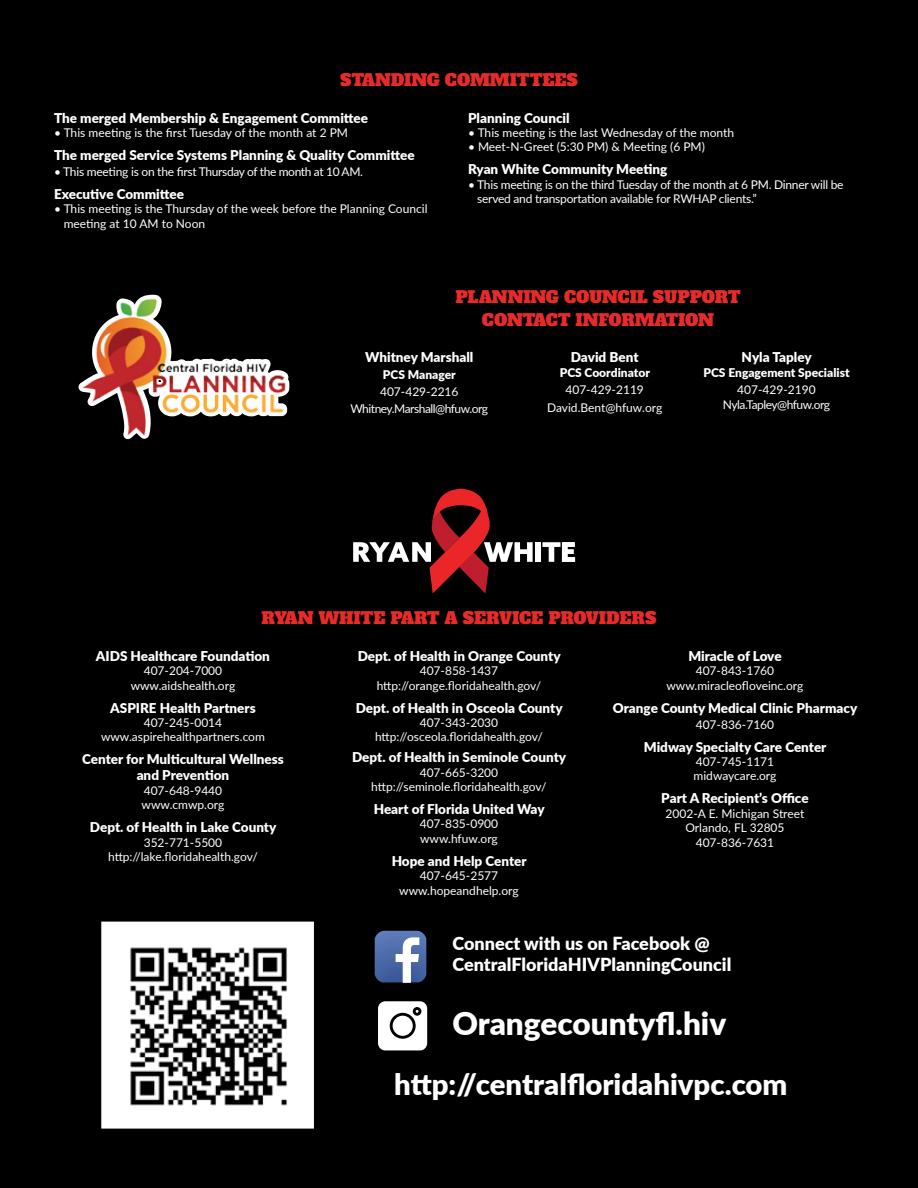
<style>
.page{position:relative;width:918px;height:1188px;background:#000}
.page>*{position:absolute;margin:0;border:0;box-sizing:border-box;transform-origin:0 0}
.EMA_OFFICES{font:900 31.5px "Lato";color:#fff}
.EMA_OFFICES-2{font:900 29.25px "Lato";color:#fff}
.EMA_OFFICES-3{font:900 18px/21.6px "Lato";color:#fff}
.EMA_OFFICES-4{font:16.5px/22.5px "Alfa Slab One";color:#e72b29;text-align:center}
.EMA_OFFICES-5{font:900 13.5px/16.2px "Lato";color:#fff;text-align:center}
.EMA_OFFICE_DESCRIPTI{font:900 13.5px "Lato";color:#fff}
.EMA_OFFICE_DESCRIPTI-2{font:12px/14.4px "Lato";color:#fff}
.EMA_OFFICE_DESCRIPTI-3{font:12px/14.4px "Lato";letter-spacing:-.02em;color:#fff}
.EMA_OFFICES-6{font:12px/17.4px "Lato";letter-spacing:-.005em;color:#fff;text-align:center}
.EMA_OFFICES-7{font:12px/17.4px "Lato";letter-spacing:-.04em;color:#fff;text-align:center}
.EMA_OFFICE_DESCRIPTI-4{font:12px "Lato";letter-spacing:-.03em;color:#fff}
.EMA_OFFICES-8{font:900 12px/17.4px "Lato";color:#fff;text-align:center}
.s1{font-weight:900}
.s2{font-weight:400}
</style>
<div class="page">
<img style="left:78px;top:294px;width:212px;height:146px">
<svg style="left:375px;top:931px;width:51px;height:51px;background:#6f86b6"></svg>
<svg style="left:378px;top:1001px;width:49px;height:49px;background:#d9d9d9"></svg>
<div style="left:393px;top:1016px;width:20px;height:20px;background:#fff;border-radius:50%"></div>
<div style="left:101px;top:922px;width:213px;height:207px;border:45px solid #fff"></div>
<img style="left:126px;top:944px;width:165px;height:162px">
<div style="left:535px;top:542px;width:6px;height:20px;background:#fff"></div>
<svg style="left:542px;top:542px;width:33px;height:20px"></svg>
<svg style="left:353px;top:488px;width:180px;height:105px"></svg>
<p class="EMA_OFFICES-4" style="left:340px;top:69px;width:239px">STANDING COMMITTEES</p>
<p class="EMA_OFFICES-5" style="left:54px;top:109px;width:316px">The merged Membership &amp; Engagement Committee</p>
<p class="EMA_OFFICE_DESCRIPTI-2" style="left:54px;top:125px;width:296px">• This meeting is the first Tuesday of the month at 2 PM</p>
<p class="EMA_OFFICES-5" style="left:54px;top:146px;width:362px">The merged Service Systems Planning &amp; Quality Committee</p>
<p class="EMA_OFFICE_DESCRIPTI-4" style="left:54px;top:163px;width:310px">• This meeting is on the first Thursday of the month at 10 AM.</p>
<p class="EMA_OFFICES-5" style="left:54px;top:185px;width:132px">Executive Committee</p>
<p class="EMA_OFFICE_DESCRIPTI-2" style="left:64px;top:201px;width:365px;text-indent:-10px">• This meeting is the Thursday of the week before the Planning Council meeting at 10 AM to Noon</p>
<p class="EMA_OFFICES-5" style="left:468px;top:109px;width:103px">Planning Council</p>
<p class="EMA_OFFICE_DESCRIPTI-2" style="left:468px;top:125px;width:268px">• This meeting is the last Wednesday of the month</p>
<p class="EMA_OFFICE_DESCRIPTI-2" style="left:468px;top:139px;width:238px">• Meet-N-Greet (5:30 PM) &amp; Meeting (6 PM)</p>
<p class="EMA_OFFICES-5" style="left:468px;top:161px;width:201px">Ryan White Community Meeting</p>
<p class="EMA_OFFICE_DESCRIPTI-3" style="left:477px;top:177px;width:368px;text-indent:-9px">• This meeting is on the third Tuesday of the month at 6 PM. Dinner will be served and transportation available for RWHAP clients.”</p>
<p class="EMA_OFFICES-4" style="left:455px;top:286px;width:286px">PLANNING COUNCIL SUPPORT<br>CONTACT INFORMATION</p>
<p class="EMA_OFFICES-5" style="left:365px;top:349px;width:110px">Whitney Marshall</p>
<p class="EMA_OFFICES-7" style="left:350px;top:365px;width:139px"><span class="s1">PCS Manager<br></span>407-429-2216<br>Whitney.Marshall@hfuw.org</p>
<p class="EMA_OFFICES-5" style="left:571px;top:349px;width:69px">David Bent</p>
<p class="EMA_OFFICES-6" style="left:547px;top:363px;width:117px"><span class="s1">PCS Coordinator<br></span>407-429-2119<br>David.Bent@hfuw.org</p>
<p class="EMA_OFFICES-5" style="left:742px;top:349px;width:72px">Nyla Tapley</p>
<p class="EMA_OFFICES-8" style="left:703px;top:363px;width:148px">PCS Engagement Specialist<br><span class="s2">407-429-2190</span></p>
<p class="EMA_OFFICES-7" style="left:723px;top:395px;width:109px">Nyla.Tapley@hfuw.org</p>
<p class="EMA_OFFICES-4" style="left:262px;top:607px;width:396px">RYAN WHITE PART A SERVICE PROVIDERS</p>
<p class="EMA_OFFICES-5" style="left:96px;top:647px;width:176px">AIDS Healthcare Foundation</p>
<p class="EMA_OFFICE_DESCRIPTI-2" style="left:144px;top:663px;width:80px">407-204-7000</p>
<p class="EMA_OFFICE_DESCRIPTI-2" style="left:131px;top:678px;width:106px">www.aidshealth.org</p>
<p class="EMA_OFFICES-5" style="left:110px;top:699px;width:147px">ASPIRE Health Partners</p>
<p class="EMA_OFFICE_DESCRIPTI-2" style="left:144px;top:715px;width:80px">407-245-0014</p>
<p class="EMA_OFFICE_DESCRIPTI-2" style="left:101px;top:729px;width:165px">www.aspirehealthpartners.com</p>
<p class="EMA_OFFICES-5" style="left:82px;top:751px;width:203px">Center for Multicultural Wellness and Prevention</p>
<p class="EMA_OFFICE_DESCRIPTI-2" style="left:142px;top:783px;width:84px">407-648-9440 www.cmwp.org</p>
<p class="EMA_OFFICES-5" style="left:90px;top:819px;width:188px">Dept. of Health in Lake County</p>
<p class="EMA_OFFICES-6" style="left:108px;top:835px;width:151px;line-height:14.4px">352-771-5500 http://lake.floridahealth.gov/</p>
<p class="EMA_OFFICES-5" style="left:358px;top:647px;width:204px">Dept. of Health in Orange County</p>
<p class="EMA_OFFICE_DESCRIPTI-2" style="left:420px;top:663px;width:80px">407-858-1437</p>
<p class="EMA_OFFICE_DESCRIPTI-2" style="left:377px;top:678px;width:166px">http://orange.floridahealth.gov/</p>
<p class="EMA_OFFICES-5" style="left:356px;top:699px;width:208px">Dept. of Health in Osceola County</p>
<p class="EMA_OFFICE_DESCRIPTI-2" style="left:420px;top:715px;width:80px">407-343-2030</p>
<p class="EMA_OFFICE_DESCRIPTI-2" style="left:375px;top:729px;width:169px">http://osceola.floridahealth.gov/</p>
<p class="EMA_OFFICE_DESCRIPTI" style="left:352px;top:747px;width:216px">Dept. of Health in Seminole County</p>
<p class="EMA_OFFICE_DESCRIPTI-2" style="left:420px;top:765px;width:80px">407-665-3200</p>
<p class="EMA_OFFICE_DESCRIPTI-2" style="left:371px;top:779px;width:177px">http://seminole.floridahealth.gov/</p>
<p class="EMA_OFFICES-5" style="left:374px;top:800px;width:172px">Heart of Florida United Way</p>
<p class="EMA_OFFICE_DESCRIPTI-2" style="left:420px;top:816px;width:80px">407-835-0900 www.hfuw.org</p>
<p class="EMA_OFFICES-5" style="left:392px;top:852px;width:136px">Hope and Help Center</p>
<p class="EMA_OFFICE_DESCRIPTI-2" style="left:399px;top:868px;width:121px;text-align:center">407-645-2577 www.hopeandhelp.org</p>
<p class="EMA_OFFICES-5" style="left:688px;top:647px;width:95px">Miracle of Love</p>
<p class="EMA_OFFICE_DESCRIPTI-2" style="left:696px;top:663px;width:80px">407-843-1760</p>
<p class="EMA_OFFICE_DESCRIPTI-2" style="left:667px;top:678px;width:138px">www.miracleofloveinc.org</p>
<p class="EMA_OFFICES-5" style="left:613px;top:699px;width:246px">Orange County Medical Clinic Pharmacy</p>
<p class="EMA_OFFICE_DESCRIPTI-2" style="left:696px;top:717px;width:80px">407-836-7160</p>
<p class="EMA_OFFICES-5" style="left:644px;top:738px;width:184px">Midway Specialty Care Center</p>
<p class="EMA_OFFICE_DESCRIPTI-2" style="left:694px;top:754px;width:84px">407-745-1171 midwaycare.org</p>
<p class="EMA_OFFICES-5" style="left:661px;top:790px;width:149px">Part A Recipient’s Office</p>
<p class="EMA_OFFICE_DESCRIPTI-2" style="left:666px;top:806px;width:140px">2002-A E. Michigan Street</p>
<p class="EMA_OFFICE_DESCRIPTI-2" style="left:685px;top:820px;width:101px">Orlando, FL 32805</p>
<p class="EMA_OFFICE_DESCRIPTI-2" style="left:696px;top:835px;width:80px">407-836-7631</p>
<p class="EMA_OFFICES-3" style="left:452px;top:932px;width:281px">Connect with us on Facebook @<br>CentralFloridaHIVPlanningCouncil</p>
<p class="EMA_OFFICES" style="left:452px;top:1000px;width:275px">Orangecountyfl.hiv</p>
<p class="EMA_OFFICES-2" style="left:394px;top:1062px;width:395px">http://centralfloridahivpc.com</p>
</div>
